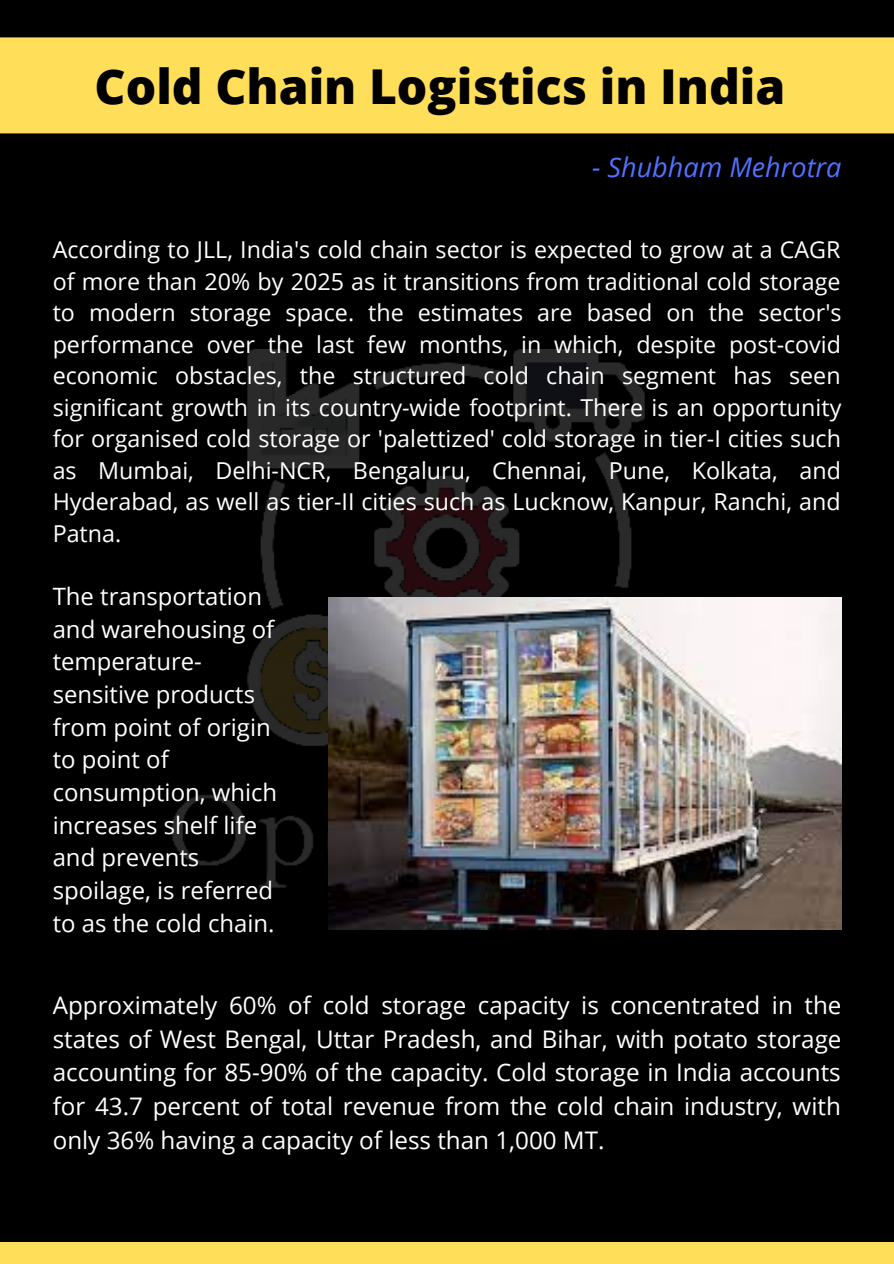
<style>
.page{position:relative;width:894px;height:1264px;background:#fff}
.page>*{position:absolute;margin:0;border:0;box-sizing:border-box;transform-origin:0 0}
.t1{font:800 48px "Open Sans";color:#000}
.t2{font:italic 27px "Open Sans";color:#5271ff}
.t3{font:24.15px/33.8px "Open Sans";color:#fff;text-align:justify}
.t4{font:23.85px/32.7px "Open Sans";color:#fff}
.t5{font:23.25px/31.5px "Open Sans";color:#fff;text-align:justify}
</style>
<div class="page">
<div style="left:0;top:0;width:893px;height:1263px;background:#000"></div>
<img style="left:171px;top:349px;width:552px;height:539px">
<img style="left:328px;top:598px;width:512px;height:331px">
<div style="left:0;top:37px;width:893px;height:97px;background:#ffde59"></div>
<div style="left:0;top:1242px;width:893px;height:21px;background:#ffde59"></div>
<p class="t1" style="left:95px;top:52px;width:692px">Cold Chain Logistics in India</p>
<p class="t2" style="left:592px;top:148px;width:251px">- Shubham Mehrotra</p>
<p class="t5" style="left:53px;top:233px;width:790px">According to JLL, India's cold chain sector is expected to grow at a CAGR of more than 20% by 2025 as it transitions from traditional cold storage to modern storage space. the estimates are based on the sector's performance over the last few months, in which, despite post-covid economic obstacles, the structured cold chain segment has seen significant growth in its country-wide footprint. There is an opportunity for organised cold storage or 'palettized' cold storage in tier-I cities such as Mumbai, Delhi-NCR, Bengaluru, Chennai, Pune, Kolkata, and Hyderabad, as well as tier-II cities such as Lucknow, Kanpur, Ranchi, and Patna.</p>
<p class="t4" style="left:53px;top:579px;width:226px">The transportation and warehousing of temperature&shy;sensitive products from point of origin to point of consumption, which increases shelf life and prevents spoilage, is referred to as the cold chain.</p>
<p class="t3" style="left:53px;top:987px;width:790px">Approximately 60% of cold storage capacity is concentrated in the states of West Bengal, Uttar Pradesh, and Bihar, with potato storage accounting for 85-90% of the capacity. Cold storage in India accounts for 43.7 percent of total revenue from the cold chain industry, with only 36% having a capacity of less than 1,000 MT.</p>
</div>
